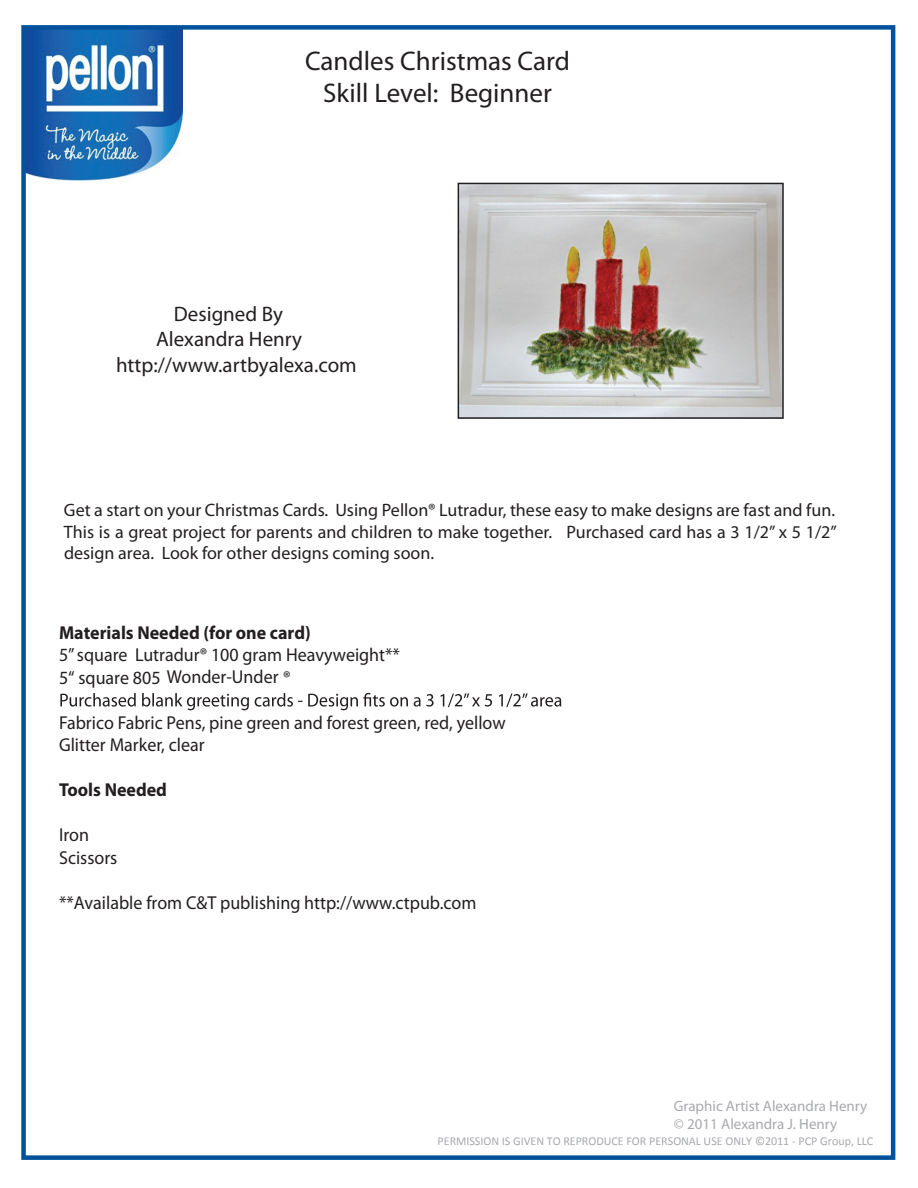
<style>
.page{position:relative;width:918px;height:1188px;background:#fff}
.page>*{position:absolute;margin:0;border:0;box-sizing:border-box;transform-origin:0 0}
.t1{font:27px/32.4px "Myriad Pro";color:#231f20;text-align:center}
.t2{font:21px "Myriad Pro";color:#231f20}
.t3{font:18.75px/22.5px "Myriad Pro";color:#231f20;scale:.96 1}
.t4{font:700 18.75px "Myriad Pro";color:#231f20;scale:.96 1}
.t5{font:18px/21.6px "Myriad Pro";color:#231f20;text-align:justify}
.t6{font:15px/18px "Myriad Pro";color:#a8a9ad}
.t7{font:12px "Calibri";color:#a8a9ad}
</style>
<div class="page">
<img style="left:26px;top:30px;width:157px;height:151px">
<div style="left:21px;top:25px;width:874px;height:1135px;border:4px solid #01529b"></div>
<svg style="left:60px;top:693px;width:501px;height:17px"></svg>
<img style="left:461px;top:186px;width:320px;height:230px">
<div style="left:458px;top:183px;width:326px;height:236px;border:2px solid #231f20"></div>
<h1 class="t1" style="left:305px;top:44px;width:266px">Candles Christmas Card<br>Skill Level: Beginner</h1>
<p class="t2" style="left:174px;top:301px;width:111px">Designed By</p>
<p class="t2" style="left:156px;top:326px;width:148px">Alexandra Henry</p>
<p class="t2" style="left:116px;top:352px;width:242px">http://www.artbyalexa.com</p>
<p class="t5" style="left:64px;top:499px;width:774px">Get a start on your Christmas Cards. Using Pellon® Lutradur, these easy to make designs are fast and fun.<br>This is a great project for parents and children to make together. Purchased card has a 3 1/2” x 5 1/2” design area. Look for other designs coming soon.</p>
<p class="t4" style="left:59px;top:620px;width:264px">Materials Needed (for one card)</p>
<p class="t3" style="left:59px;top:644px;width:357px;line-height:21.8px">5” square Lutradur® 100 gram Heavyweight**<br>5“ square 805 Wonder-Under ®</p>
<p class="t3" style="left:59px;top:711px;width:467px">Fabrico Fabric Pens, pine green and forest green, red, yellow<br>Glitter Marker, clear</p>
<p class="t4" style="left:59px;top:778px;width:114px">Tools Needed</p>
<p class="t3" style="left:59px;top:823px;width:62px">Iron<br>Scissors</p>
<p class="t3" style="left:59px;top:891px;width:436px">**Available from C&amp;T publishing http://www.ctpub.com</p>
<p class="t6" style="left:674px;top:1097px;width:195px">Graphic Artist Alexandra Henry © 2011 Alexandra J. Henry</p>
<p class="t7" style="left:437px;top:1133px;width:437px">PERMISSION IS GIVEN TO REPRODUCE FOR PERSONAL USE ONLY ©2011 - PCP Group, LLC</p>
</div>
